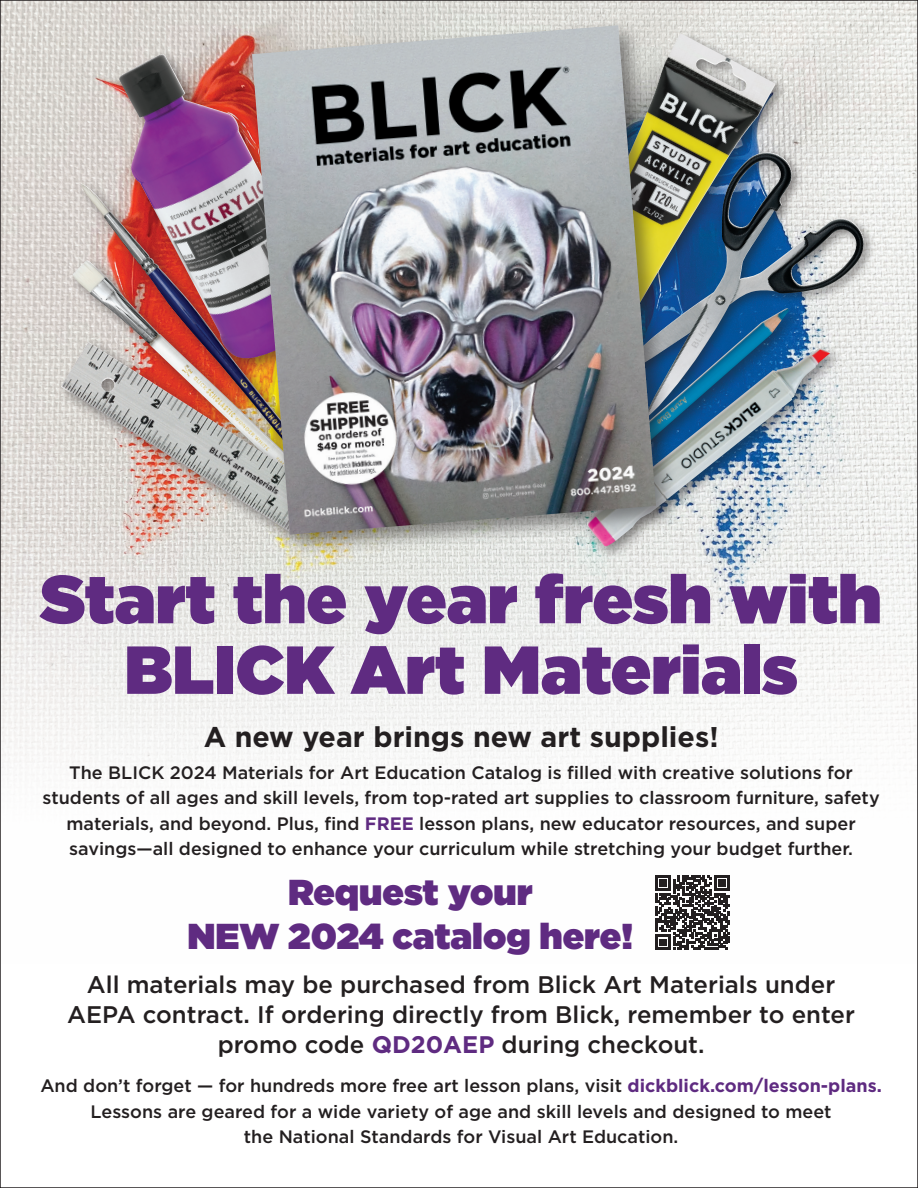
<style>
.page{position:relative;width:918px;height:1188px;background:#fff}
.page>*{position:absolute;margin:0;border:0;box-sizing:border-box;transform-origin:0 0}
.t1{font:900 67.65px/70.5px "Gotham";color:#5f2b81;text-align:center}
.t2{font:900 36px/43.5px "Gotham";color:#5f2b81;text-align:center}
.t3{font:700 28.5px "Gotham";color:#231f20}
.t4{font:500 24px/30px "Gotham";color:#231f20;text-align:center}
.t5{font:500 18px/25.5px "Gotham";color:#231f20;text-align:center}
.s1{font-weight:700;color:#5f2b81}
</style>
<div class="page">
<img style="left:3px;top:3px;width:912px;height:792px">
<div style="left:603px;top:148px;width:274px;height:282px;background:#231f20;opacity:.5"></div>
<img style="left:788px;top:152px;width:78px;height:266px">
<div style="left:550px;top:29px;width:238px;height:335px;background:#231f20;opacity:.5"></div>
<img style="left:680px;top:33px;width:96px;height:270px">
<img style="left:119px;top:54px;width:127px;height:124px">
<div style="left:582px;top:343px;width:262px;height:218px;background:#231f20;opacity:.5"></div>
<img style="left:680px;top:348px;width:151px;height:199px">
<img style="left:81px;top:183px;width:165px;height:154px">
<div style="left:555px;top:303px;width:248px;height:222px;background:#231f20;opacity:.5"></div>
<img style="left:680px;top:308px;width:109px;height:203px">
<div style="left:56px;top:337px;width:277px;height:211px;background:#231f20;opacity:.5"></div>
<img style="left:61px;top:342px;width:185px;height:190px">
<div style="left:246px;top:19px;width:434px;height:539px;background:#231f20;opacity:.5"></div>
<img style="left:252px;top:25px;width:404px;height:510px">
<svg style="left:655px;top:875px;width:75px;height:75px"></svg>
<p class="t1" style="left:41px;top:563px;width:843px">Start the year fresh with<br>BLICK Art Materials</p>
<p class="t3" style="left:204px;top:718px;width:516px">A new year brings new art supplies!</p>
<p class="t5" style="left:43px;top:759px;width:839px">The BLICK 2024 Materials for Art Education Catalog is filled with creative solutions for students of all ages and skill levels, from top-rated art supplies to classroom furniture, safety materials, and beyond. Plus, find <span class="s1">FREE</span> lesson plans, new educator resources, and super savings—all designed to enhance your curriculum while stretching your budget further.</p>
<p class="t2" style="left:187px;top:870px;width:447px">Request your<br>NEW 2024 catalog here!</p>
<p class="t4" style="left:67px;top:970px;width:789px">All materials may be purchased from Blick Art Materials under<br>AEPA contract. If ordering directly from Blick, remember to enter promo code <span class="s1">QD20AEP</span> during checkout.</p>
<p class="t5" style="left:40px;top:1073px;width:843px">And don’t forget — for hundreds more free art lesson plans, visit <span class="s1">dickblick.com/lesson-plans.<br></span>Lessons are geared for a wide variety of age and skill levels and designed to meet<br>the National Standards for Visual Art Education.</p>
</div>
